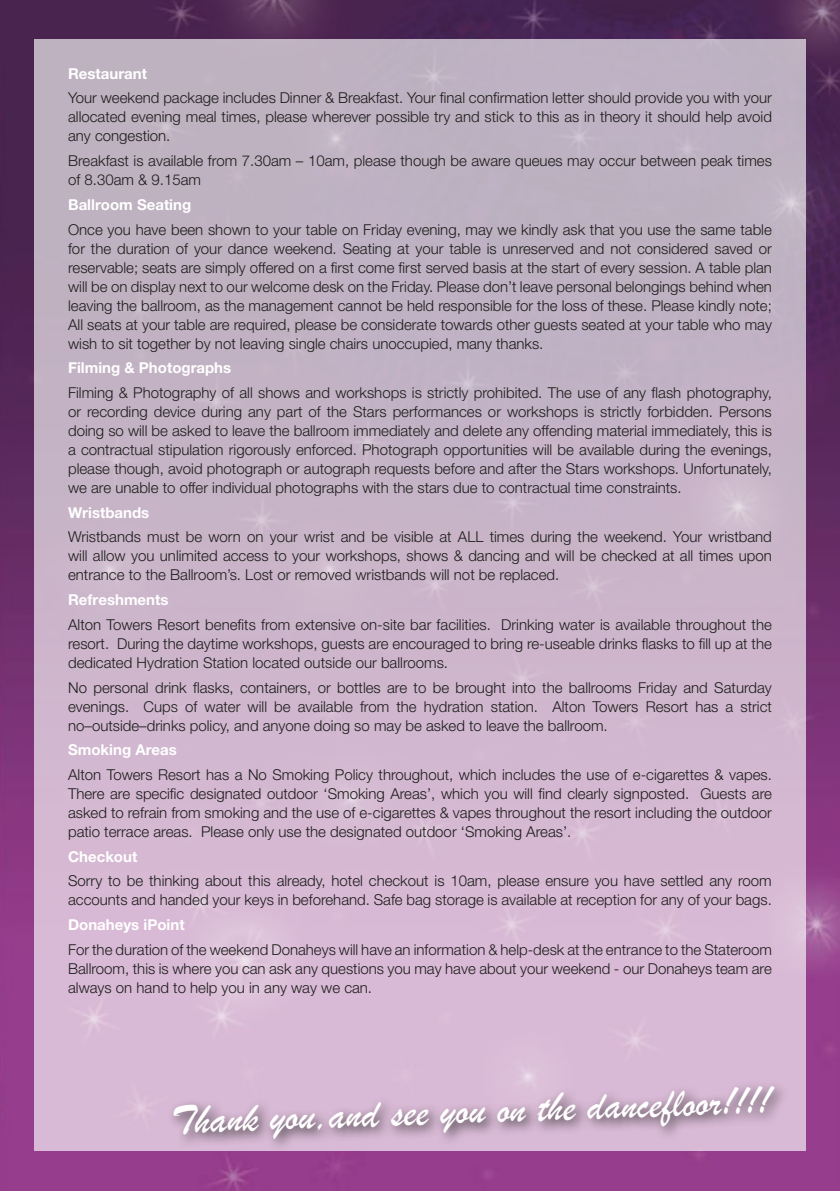
<style>
.page{position:relative;width:840px;height:1191px;background:#fff}
.page>*{position:absolute;margin:0;border:0;box-sizing:border-box;transform-origin:0 0}
.t1{font:42px "Brush Script";color:#fff}
.t2{font:300 15px/19px "Helvetica Neue LT Pro";color:#1d1d1b;text-align:justify}
.t3{font:700 15px "Helvetica Neue LT Pro";color:#fff}
</style>
<div class="page">
<img style="left:0;top:0;width:839px;height:1191px">
<div style="left:34px;top:40px;width:771px;height:1111px;background:linear-gradient(to bottom,#b9b0be,#debcd9)"></div>
<div style="left:166px;top:1080px;width:621px;height:73px;background:#1d1d1b;opacity:.75"></div>
<p class="t3" style="left:68px;top:64px;width:80px">Restaurant</p>
<p class="t2" style="left:68px;top:88px;width:705px">Your weekend package includes Dinner &amp; Breakfast. Your final confirmation letter should provide you with your allocated evening meal times, please wherever possible try and stick to this as in theory it should help avoid any congestion.</p>
<p class="t2" style="left:68px;top:151px;width:705px">Breakfast is available from 7.30am – 10am, please though be aware queues may occur between peak times of 8.30am &amp; 9.15am</p>
<p class="t3" style="left:68px;top:195px;width:125px">Ballroom Seating</p>
<p class="t2" style="left:68px;top:219px;width:705px">Once you have been shown to your table on Friday evening, may we kindly ask that you use the same table for the duration of your dance weekend. Seating at your table is unreserved and not considered saved or reservable; seats are simply offered on a first come first served basis at the start of every session. A table plan will be on display next to our welcome desk on the Friday. Please don’t leave personal belongings behind when leaving the ballroom, as the management cannot be held responsible for the loss of these. Please kindly note; All seats at your table are required, please be considerate towards other guests seated at your table who may wish to sit together by not leaving single chairs unoccupied, many thanks.</p>
<p class="t3" style="left:68px;top:359px;width:165px">Filming &amp; Photographs</p>
<p class="t2" style="left:68px;top:383px;width:705px">Filming &amp; Photography of all shows and workshops is strictly prohibited. The use of any flash photography, or recording device during any part of the Stars performances or workshops is strictly forbidden. Persons doing so will be asked to leave the ballroom immediately and delete any offending material immediately, this is a contractual stipulation rigorously enforced. Photograph opportunities will be available during the evenings, please though, avoid photograph or autograph requests before and after the Stars workshops. Unfortunately, we are unable to offer individual photographs with the stars due to contractual time constraints.</p>
<p class="t3" style="left:68px;top:503px;width:83px">Wristbands</p>
<p class="t2" style="left:68px;top:527px;width:705px">Wristbands must be worn on your wrist and be visible at ALL times during the weekend. Your wristband will allow you unlimited access to your workshops, shows &amp; dancing and will be checked at all times upon entrance to the Ballroom’s. Lost or removed wristbands will not be replaced.</p>
<p class="t3" style="left:68px;top:590px;width:102px">Refreshments</p>
<p class="t2" style="left:68px;top:614px;width:705px">Alton Towers Resort benefits from extensive on-site bar facilities. Drinking water is available throughout the resort. During the daytime workshops, guests are encouraged to bring re-useable drinks flasks to fill up at the dedicated Hydration Station located outside our ballrooms.</p>
<p class="t2" style="left:68px;top:677px;width:705px">No personal drink flasks, containers, or bottles are to be brought into the ballrooms Friday and Saturday evenings. Cups of water will be available from the hydration station. Alton Towers Resort has a strict no–outside–drinks policy, and anyone doing so may be asked to leave the ballroom.</p>
<p class="t3" style="left:68px;top:740px;width:110px">Smoking Areas</p>
<p class="t2" style="left:68px;top:764px;width:705px">Alton Towers Resort has a No Smoking Policy throughout, which includes the use of e-cigarettes &amp; vapes.<br>There are specific designated outdoor ‘Smoking Areas’, which you will find clearly signposted. Guests are asked to refrain from smoking and the use of e-cigarettes &amp; vapes throughout the resort including the outdoor patio terrace areas. Please only use the designated outdoor ‘Smoking Areas’.</p>
<p class="t3" style="left:68px;top:847px;width:71px">Checkout</p>
<p class="t2" style="left:68px;top:871px;width:704px">Sorry to be thinking about this already, hotel checkout is 10am, please ensure you have settled any room accounts and handed your keys in beforehand. Safe bag storage is available at reception for any of your bags.</p>
<p class="t3" style="left:68px;top:915px;width:118px">Donaheys iPoint</p>
<p class="t2" style="left:68px;top:939px;width:705px">For the duration of the weekend Donaheys will have an information &amp; help-desk at the entrance to the Stateroom Ballroom, this is where you can ask any questions you may have about your weekend - our Donaheys team are always on hand to help you in any way we can.</p>
<h1 class="t1" style="left:170px;top:1092px;width:601px;rotate:-2deg">Thank you,and see you on the dancefloor!!!!</h1>
</div>
